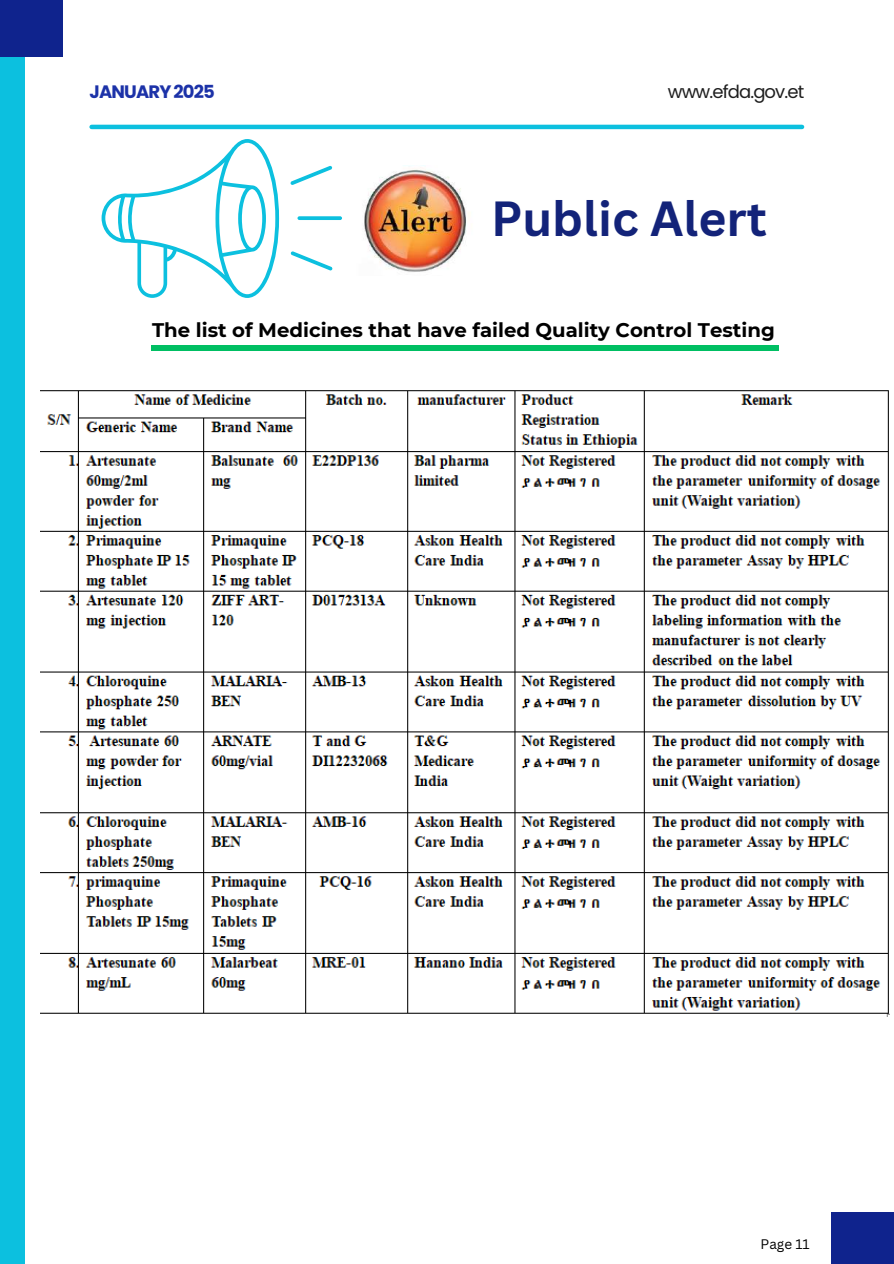
<style>
.page{position:relative;width:894px;height:1264px;background:#fff}
.page>*{position:absolute;margin:0;border:0;box-sizing:border-box;transform-origin:0 0}
.t1{font:700 48px "Canva Sans";color:#132379}
.t2{font:700 19.65px "Montserrat";color:#000}
.t3{font:18px "Poppins";letter-spacing:-.05em;color:#1e1e1e}
.t4{font:700 18px "Poppins";letter-spacing:-.05em;color:#1c32a8}
.t5{font:13.5px "Canva Sans";color:#000}
</style>
<div class="page">
<div style="left:0;top:0;width:24px;height:1263px;background:#0cc0df"></div>
<div style="left:0;top:0;width:63px;height:56px;background:#0f238d"></div>
<div style="left:831px;top:1212px;width:62px;height:51px;background:#0f238d"></div>
<hr style="left:92px;top:125px;width:709px;height:4px;background:#0cc0df">
<img style="left:364px;top:165px;width:106px;height:107px">
<svg style="left:101px;top:139px;width:178px;height:159px"></svg>
<svg style="left:297px;top:216px;width:45px;height:4px"></svg>
<svg style="left:290px;top:166px;width:42px;height:19px"></svg>
<svg style="left:290px;top:251px;width:42px;height:19px"></svg>
<div style="left:151px;top:345px;width:627px;height:6px;background:#00bf63"></div>
<img style="left:40px;top:390px;width:849px;height:626px">
<p class="t4" style="left:90px;top:79px;width:127px">JANUARY 2025</p>
<p class="t3" style="left:667px;top:79px;width:138px">www.efda.gov.et</p>
<h1 class="t1" style="left:491px;top:185px;width:277px">Public Alert</h1>
<p class="t2" style="left:152px;top:318px;width:624px">The list of Medicines that have failed Quality Control Testing</p>
<p class="t5" style="left:760px;top:1234px;width:51px">Page 11</p>
</div>
